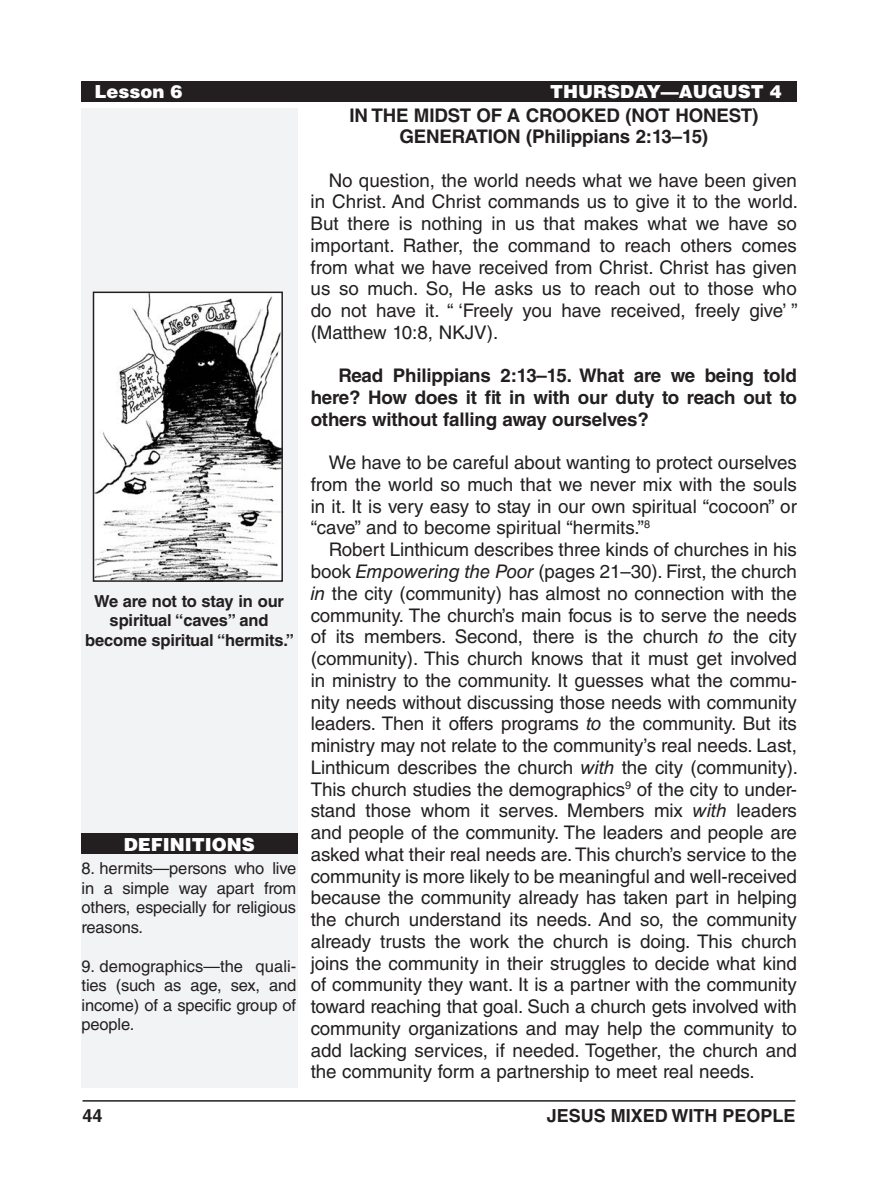
<style>
.page{position:relative;width:878px;height:1202px;background:#fff}
.page>*{position:absolute;margin:0;border:0;box-sizing:border-box;transform-origin:0 0}
.Body_Text{font:18.75px/21.8px "Helvetica LT Std";letter-spacing:-.005em;color:#231f20;text-align:justify}
.Body_Text_SpaceBefor{font:18.75px/21.8px "Helvetica LT Std";color:#231f20;text-align:justify}
.Body_Text_Bold_Space{font:700 18.75px/21.8px "Helvetica LT Std";letter-spacing:-.01em;color:#231f20;text-align:justify}
.Subheadings{font:700 18.75px/21.8px "Helvetica LT Std";letter-spacing:-.01em;color:#231f20;text-align:center}
.Running_Head_-_Right{font:900 18px "Helvetica LT Std";color:#fff}
.t1{font:700 18px "Helvetica LT Std";color:#231f20}
.Definitions_Heading{font:900 18px "Helvetica LT Std";color:#fff}
.Definitions_Text{font:16.5px/19.5px "Helvetica LT Std";letter-spacing:-.01em;color:#231f20;text-align:justify}
.Image_Captions{font:700 16.5px/19.5px "Helvetica LT Std";letter-spacing:-.01em;color:#231f20;text-align:center}
.s1{font-style:italic}
</style>
<div class="page">
<hr style="left:82px;top:1100px;width:713px;height:1px;background:#231f20">
<div style="left:81px;top:108px;width:216px;height:979px;background:#f2f3f4"></div>
<div style="left:81px;top:81px;width:715px;height:20px;background:#231f20"></div>
<img style="left:96px;top:294px;width:184px;height:285px">
<div style="left:93px;top:291px;width:190px;height:291px;border:2px solid #231f20"></div>
<div style="left:81px;top:833px;width:217px;height:20px;background:#231f20"></div>
<p class="Running_Head_-_Right" style="left:94px;top:79px;width:90px">Lesson 6</p>
<p class="Running_Head_-_Right" style="left:550px;top:79px;width:233px">THURSDAY—AUGUST 4</p>
<p class="Subheadings" style="left:349px;top:104px;width:410px">IN THE MIDST OF A CROOKED (NOT HONEST)<br>GENERATION (Philippians 2:13–15)</p>
<p class="Body_Text_SpaceBefor" style="left:310px;top:169px;width:489px;text-indent:18px">No question, the world needs what we have been given in Christ. And Christ commands us to give it to the world.<br>But there is nothing in us that makes what we have so important. Rather, the command to reach others comes from what we have received from Christ. Christ has given us so much. So, He asks us to reach out to those who do not have it. “ ‘Freely you have received, freely give’ ” (Matthew 10:8, NKJV).</p>
<p class="Body_Text_Bold_Space" style="left:310px;top:364px;width:488px;text-indent:28px">Read Philippians 2:13–15. What are we being told here? How does it fit in with our duty to reach out to others without falling away ourselves?</p>
<p class="Body_Text_SpaceBefor" style="left:310px;top:452px;width:488px;text-indent:18px">We have to be careful about wanting to protect ourselves from the world so much that we never mix with the souls in it. It is very easy to stay in our own spiritual “cocoon” or “cave” and to become spiritual “hermits.”<sup>8</sup></p>
<p class="Body_Text" style="left:310px;top:539px;width:489px;text-indent:18px">Robert Linthicum describes three kinds of churches in his book <span class="s1">Empowering the Poor</span> (pages 21–30). First, the church <span class="s1">in</span> the city (community) has almost no connection with the community. The church’s main focus is to serve the needs of its members. Second, there is the church <span class="s1">to</span> the city (community). This church knows that it must get involved in ministry to the community. It guesses what the commu&shy;nity needs without discussing those needs with community leaders. Then it offers programs <span class="s1">to</span> the community. But its ministry may not relate to the community’s real needs. Last, Linthicum describes the church <span class="s1">with</span> the city (community).<br>This church studies the demographics<sup>9</sup> of the city to under&shy;stand those whom it serves. Members mix <span class="s1">with</span> leaders and people of the community. The leaders and people are asked what their real needs are. This church’s service to the community is more likely to be meaningful and well-received because the community already has taken part in helping the church understand its needs. And so, the community already trusts the work the church is doing. This church joins the community in their struggles to decide what kind of community they want. It is a partner with the community toward reaching that goal. Such a church gets involved with community organizations and may help the community to add lacking services, if needed. Together, the church and the community form a partnership to meet real needs.</p>
<p class="Image_Captions" style="left:85px;top:591px;width:210px">We are not to stay in our spiritual “caves” and become spiritual “hermits.”</p>
<p class="Definitions_Heading" style="left:124px;top:832px;width:132px">DEFINITIONS</p>
<p class="Definitions_Text" style="left:82px;top:858px;width:216px">8. hermits—persons who live in a simple way apart from others, especially for religious reasons.</p>
<p class="Definitions_Text" style="left:82px;top:956px;width:216px">9. demographics—the quali&shy;ties (such as age, sex, and income) of a specific group of people.</p>
<p class="t1" style="left:82px;top:1104px;width:22px">44</p>
<p class="t1" style="left:546px;top:1104px;width:250px">JESUS MIXED WITH PEOPLE</p>
</div>
